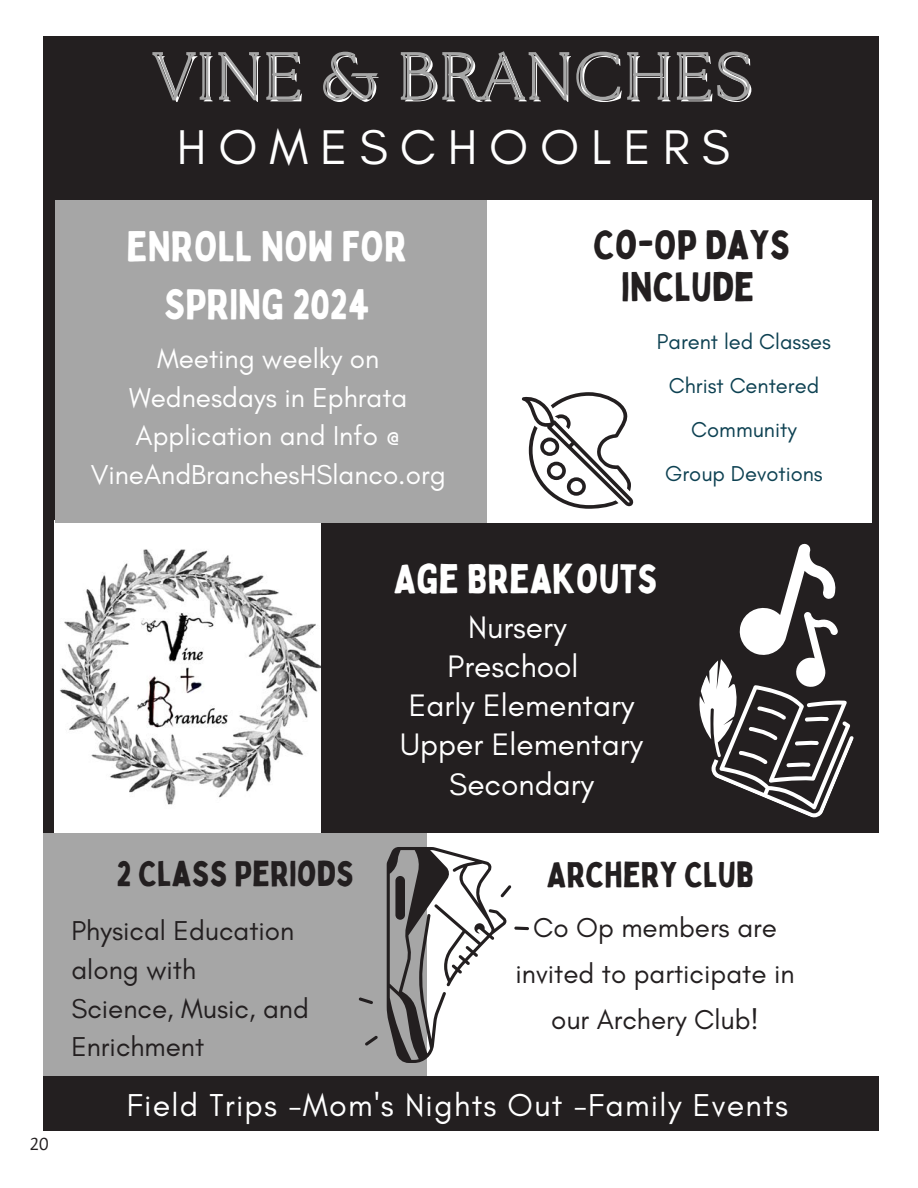
<style>
.page{position:relative;width:918px;height:1188px;background:#fff}
.page>*{position:absolute;margin:0;border:0;box-sizing:border-box;transform-origin:0 0}
.t1{font:300 64.5px "The Seasons";letter-spacing:.05em;color:#fff}
.t2{font:49.65px "Glacial Indifference";letter-spacing:.24em;color:#fff}
.t3{font:42.15px/58.5px "Bobby Jones";color:#fff;text-align:center}
.t4{font:40.35px/42.2px "Bobby Jones";color:#231f20;text-align:center}
.t5{font:40.35px "Bobby Jones";color:#fff}
.t6{font:35.25px "Bobby Jones";color:#231f20}
.t7{font:32.25px "Glacial Indifference";letter-spacing:.04em;color:#fff}
.t8{font:31.65px/39.2px "Glacial Indifference";color:#fff;text-align:center}
.t9{font:27.75px/38.7px "Glacial Indifference";color:#231f20;text-align:center}
.t10{font:27.75px/38.7px "Glacial Indifference";color:#fff;text-align:center}
.t11{font:21.9px/44.1px "Glacial Indifference";color:#0d4152;text-align:center}
.t12{font:18px "Private Sans";color:#231f20}
</style>
<div class="page">
<div style="left:43px;top:36px;width:836px;height:1095px;background:#231f20"></div>
<div style="left:55px;top:520px;width:266px;height:322px;background:#fff"></div>
<img style="left:60px;top:549px;width:261px;height:256px">
<div style="left:55px;top:201px;width:432px;height:322px;background:#a6a6a6"></div>
<div style="left:487px;top:201px;width:384px;height:322px;background:#fff"></div>
<div style="left:43px;top:834px;width:385px;height:242px;background:#a6a6a6"></div>
<div style="left:428px;top:834px;width:451px;height:242px;background:#fff"></div>
<svg style="left:522px;top:392px;width:112px;height:117px"></svg>
<svg style="left:387px;top:847px;width:142px;height:216px"></svg>
<svg style="left:365px;top:1036px;width:13px;height:10px"></svg>
<svg style="left:359px;top:997px;width:14px;height:7px"></svg>
<svg style="left:699px;top:543px;width:155px;height:275px"></svg>
<svg style="left:152px;top:51px;width:598px;height:50px"></svg>
<p class="t1" style="left:157px;top:37px;width:599px">VINE &amp; BRANCHES</p>
<p class="t2" style="left:177px;top:120px;width:555px">HOMESCHOOLERS</p>
<p class="t3" style="left:127px;top:217px;width:282px">ENROLL NOW FOR<br>SPRING 2024</p>
<p class="t10" style="left:91px;top:340px;width:356px">Meeting weelky on<br>Wednesdays in Ephrata<br>Application and Info @<br>VineAndBranchesHSlanco.org</p>
<p class="t4" style="left:593px;top:224px;width:198px">CO-OP DAYS<br>INCLUDE</p>
<p class="t11" style="left:657px;top:320px;width:176px">Parent led Classes<br>Christ Centered<br>Community<br>Group Devotions</p>
<p class="t12" style="left:30px;top:1132px;width:20px">20</p>
<p class="t5" style="left:394px;top:552px;width:265px">AGE BREAKOUTS</p>
<p class="t8" style="left:400px;top:608px;width:244px">Nursery<br>Preschool<br>Early Elementary<br>Upper Elementary<br>Secondary</p>
<p class="t6" style="left:116px;top:851px;width:239px">2 CLASS PERIODS</p>
<p class="t6" style="left:547px;top:852px;width:208px">ARCHERY CLUB</p>
<p class="t9" style="left:71px;top:912px;width:239px;text-align:left">Physical Education along with<br>Science, Music, and<br>Enrichment</p>
<p class="t7" style="left:127px;top:1087px;width:663px">Field Trips -Mom's Nights Out -Family Events</p>
<p class="t9" style="left:516px;top:905px;width:281px;line-height:45.9px">Co Op members are invited to participate in our Archery Club!</p>
</div>
